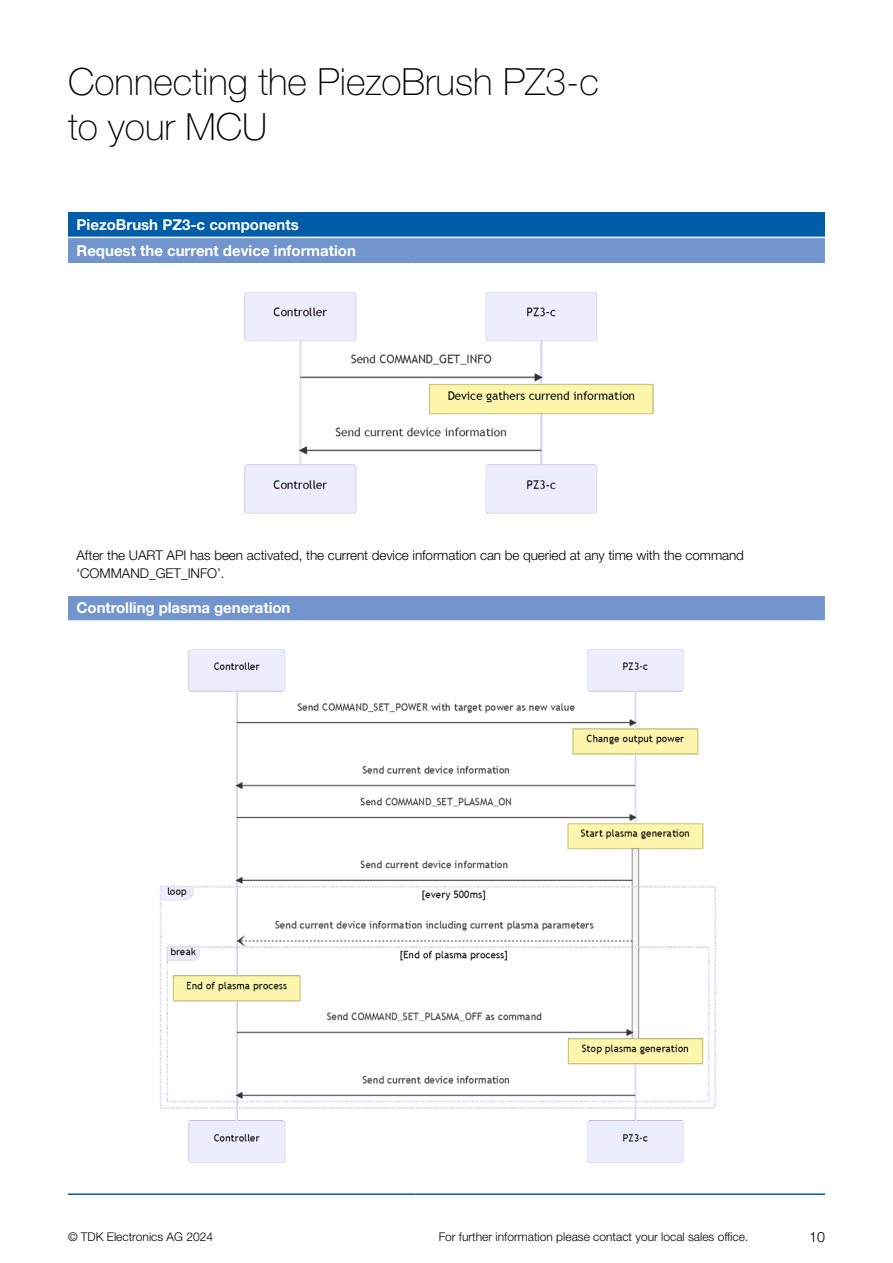
<style>
.page{position:relative;width:893px;height:1263px;background:#fff}
.page>*{position:absolute;margin:0;border:0;box-sizing:border-box;transform-origin:0 0}
.t1{font:100 37.5px/45px "Helvetica Neue LT Std";color:#000}
.t2{font:700 15px "Helvetica Neue LT Std";color:#fff}
.t3{font:300 14.25px "Helvetica Neue LT Std";color:#000}
.t4{font:300 13.5px/18px "Helvetica Neue LT Std";letter-spacing:-.005em;color:#000}
.t5{font:300 12px "Helvetica Neue LT Std";color:#000}
</style>
<div class="page">
<div style="left:68px;top:213px;width:757px;height:25px;background:#005da9"></div>
<hr style="left:68px;top:237px;width:757px;height:3px;background:#fff">
<div style="left:68px;top:238px;width:757px;height:382px;background:#7295cd"></div>
<div style="left:68px;top:264px;width:757px;height:331px;background:#fff"></div>
<hr style="left:68px;top:263px;width:347px;height:1px;background:#fff">
<hr style="left:415px;top:263px;width:410px;height:1px;background:#fff">
<hr style="left:68px;top:1193px;width:347px;height:2px;background:#005da9">
<hr style="left:415px;top:1193px;width:410px;height:2px;background:#005da9">
<img style="left:244px;top:292px;width:410px;height:222px">
<img style="left:160px;top:649px;width:556px;height:514px">
<h1 class="t1" style="left:68px;top:59px;width:532px">Connecting the PiezoBrush PZ3-c to your MCU</h1>
<p class="t2" style="left:77px;top:215px;width:224px">PiezoBrush PZ3-c components</p>
<p class="t2" style="left:77px;top:242px;width:281px">Request the current device information</p>
<p class="t4" style="left:77px;top:546px;width:669px">After the UART API has been activated, the current device information can be queried at any time with the command ‘COMMAND_GET_INFO’.</p>
<p class="t2" style="left:77px;top:599px;width:215px">Controlling plasma generation</p>
<p class="t5" style="left:68px;top:1229px;width:146px">© TDK Electronics AG 2024</p>
<p class="t5" style="left:439px;top:1229px;width:311px">For further information please contact your local sales office.</p>
<p class="t3" style="left:809px;top:1228px;width:17px">10</p>
</div>
